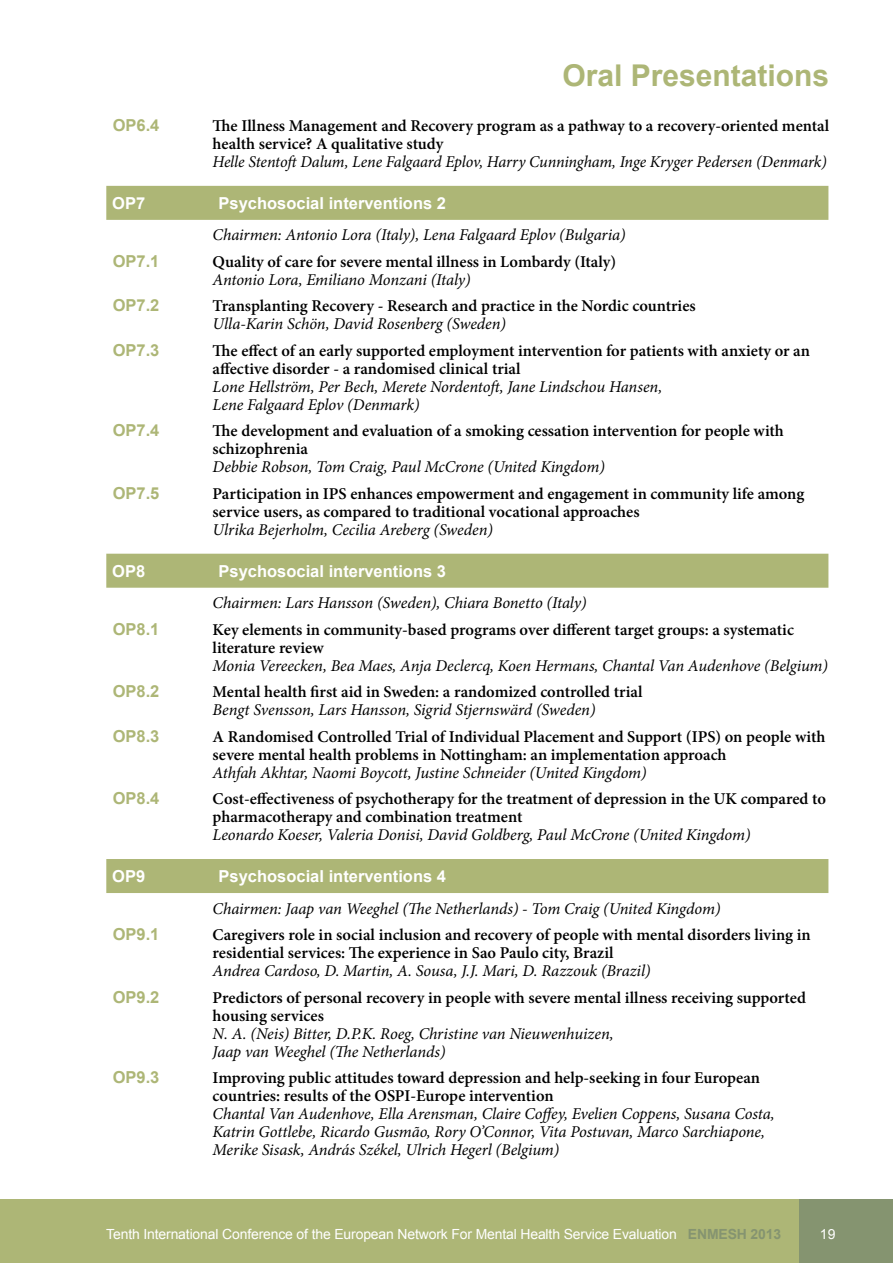
<style>
.page{position:relative;width:893px;height:1263px;background:#fff}
.page>*{position:absolute;margin:0;border:0;box-sizing:border-box;transform-origin:0 0}
.t1{font:700 30px "Arial";color:#adb676}
.t2{font:600 16.5px/18px "Minion Pro";color:#000}
.t3{font:italic 16.5px/18px "Minion Pro";letter-spacing:-.01em;color:#000}
.t4{font:700 16.5px "Arial";color:#fff}
.t5{font:700 16.5px "Arial";color:#adb676}
.t6{font:13.95px "Arial";letter-spacing:-.01em;color:#fff}
.s1{font-weight:700;color:#859470}
</style>
<div class="page">
<div style="left:0;top:1199px;width:893px;height:64px;background:#adb676"></div>
<div style="left:799px;top:1199px;width:94px;height:64px;background:#859470"></div>
<div style="left:106px;top:186px;width:722px;height:34px;background:#adb676"></div>
<div style="left:106px;top:554px;width:722px;height:34px;background:#adb676"></div>
<div style="left:106px;top:859px;width:722px;height:34px;background:#adb676"></div>
<h1 class="t1" style="left:562px;top:55px;width:268px">Oral Presentations</h1>
<p class="t5" style="left:113px;top:114px;width:48px">OP6.4</p>
<p class="t2" style="left:213px;top:117px;width:618px">The Illness Management and Recovery program as a pathway to a recovery-oriented mental health service? A qualitative study</p>
<p class="t3" style="left:213px;top:153px;width:616px">Helle Stentoft Dalum, Lene Falgaard Eplov, Harry Cunningham, Inge Kryger Pedersen (Denmark)</p>
<p class="t4" style="left:112px;top:192px;width:35px">OP7</p>
<p class="t4" style="left:219px;top:192px;width:229px">Psychosocial interventions 2</p>
<p class="t3" style="left:213px;top:226px;width:415px">Chairmen: Antonio Lora (Italy), Lena Falgaard Eplov (Bulgaria)</p>
<p class="t5" style="left:113px;top:250px;width:48px">OP7.1</p>
<p class="t2" style="left:213px;top:252px;width:405px">Quality of care for severe mental illness in Lombardy (Italy)</p>
<p class="t3" style="left:213px;top:271px;width:260px">Antonio Lora, Emiliano Monzani (Italy)</p>
<p class="t5" style="left:113px;top:295px;width:48px">OP7.2</p>
<p class="t2" style="left:213px;top:297px;width:485px">Transplanting Recovery - Research and practice in the Nordic countries</p>
<p class="t3" style="left:213px;top:315px;width:295px">Ulla-Karin Schön, David Rosenberg (Sweden)</p>
<p class="t5" style="left:113px;top:339px;width:48px">OP7.3</p>
<p class="t2" style="left:213px;top:341px;width:599px">The effect of an early supported employment intervention for patients with anxiety or an affective disorder - a randomised clinical trial</p>
<p class="t3" style="left:213px;top:378px;width:451px">Lone Hellström, Per Bech, Merete Nordentoft, Jane Lindschou Hansen,<br>Lene Falgaard Eplov (Denmark)</p>
<p class="t5" style="left:113px;top:420px;width:48px">OP7.4</p>
<p class="t2" style="left:213px;top:422px;width:573px">The development and evaluation of a smoking cessation intervention for people with schizophrenia</p>
<p class="t3" style="left:213px;top:458px;width:394px">Debbie Robson, Tom Craig, Paul McCrone (United Kingdom)</p>
<p class="t5" style="left:113px;top:482px;width:48px">OP7.5</p>
<p class="t2" style="left:213px;top:484px;width:593px">Participation in IPS enhances empowerment and engagement in community life among service users, as compared to traditional vocational approaches</p>
<p class="t3" style="left:213px;top:521px;width:282px">Ulrika Bejerholm, Cecilia Areberg (Sweden)</p>
<p class="t4" style="left:112px;top:560px;width:35px">OP8</p>
<p class="t4" style="left:219px;top:560px;width:229px">Psychosocial interventions 3</p>
<p class="t3" style="left:213px;top:594px;width:375px">Chairmen: Lars Hansson (Sweden), Chiara Bonetto (Italy)</p>
<p class="t5" style="left:113px;top:618px;width:48px">OP8.1</p>
<p class="t2" style="left:213px;top:620px;width:583px">Key elements in community-based programs over different target groups: a systematic literature review</p>
<p class="t3" style="left:213px;top:656px;width:617px">Monia Vereecken, Bea Maes, Anja Declercq, Koen Hermans, Chantal Van Audenhove (Belgium)</p>
<p class="t5" style="left:113px;top:680px;width:48px">OP8.2</p>
<p class="t2" style="left:213px;top:683px;width:431px">Mental health first aid in Sweden: a randomized controlled trial</p>
<p class="t3" style="left:213px;top:701px;width:384px">Bengt Svensson, Lars Hansson, Sigrid Stjernswärd (Sweden)</p>
<p class="t5" style="left:113px;top:725px;width:48px">OP8.3</p>
<p class="t2" style="left:213px;top:727px;width:614px">A Randomised Controlled Trial of Individual Placement and Support (IPS) on people with severe mental health problems in Nottingham: an implementation approach</p>
<p class="t3" style="left:213px;top:763px;width:436px">Athfah Akhtar, Naomi Boycott, Justine Schneider (United Kingdom)</p>
<p class="t5" style="left:113px;top:787px;width:48px">OP8.4</p>
<p class="t2" style="left:213px;top:790px;width:615px">Cost-effectiveness of psychotherapy for the treatment of depression in the UK compared to pharmacotherapy and combination treatment</p>
<p class="t3" style="left:213px;top:826px;width:540px">Leonardo Koeser, Valeria Donisi, David Goldberg, Paul McCrone (United Kingdom)</p>
<p class="t4" style="left:112px;top:865px;width:35px">OP9</p>
<p class="t4" style="left:219px;top:865px;width:229px">Psychosocial interventions 4</p>
<p class="t3" style="left:213px;top:899px;width:509px">Chairmen: Jaap van Weeghel (The Netherlands) - Tom Craig (United Kingdom)</p>
<p class="t5" style="left:113px;top:923px;width:48px">OP9.1</p>
<p class="t2" style="left:213px;top:926px;width:600px">Caregivers role in social inclusion and recovery of people with mental disorders living in residential services: The experience in Sao Paulo city, Brazil</p>
<p class="t3" style="left:213px;top:962px;width:440px">Andrea Cardoso, D. Martin, A. Sousa, J.J. Mari, D. Razzouk (Brazil)</p>
<p class="t5" style="left:113px;top:986px;width:48px">OP9.2</p>
<p class="t2" style="left:213px;top:988px;width:595px">Predictors of personal recovery in people with severe mental illness receiving supported housing services</p>
<p class="t3" style="left:213px;top:1024px;width:403px">N. A. (Neis) Bitter, D.P.K. Roeg, Christine van Nieuwenhuizen,<br>Jaap van Weeghel (The Netherlands)</p>
<p class="t5" style="left:113px;top:1066px;width:48px">OP9.3</p>
<p class="t2" style="left:213px;top:1069px;width:549px">Improving public attitudes toward depression and help-seeking in four European countries: results of the OSPI-Europe intervention</p>
<p class="t3" style="left:213px;top:1105px;width:564px">Chantal Van Audenhove, Ella Arensman, Claire Coffey, Evelien Coppens, Susana Costa,<br>Katrin Gottlebe, Ricardo Gusmão, Rory O’Connor, Vita Postuvan, Marco Sarchiapone,<br>Merike Sisask, András Székel, Ulrich Hegerl (Belgium)</p>
<p class="t6" style="left:106px;top:1225px;width:676px">Tenth International Conference of the European Network For Mental Health Service Evaluation <span class="s1">ENMESH 2013</span></p>
<p class="t6" style="left:820px;top:1225px;width:17px">19</p>
</div>
